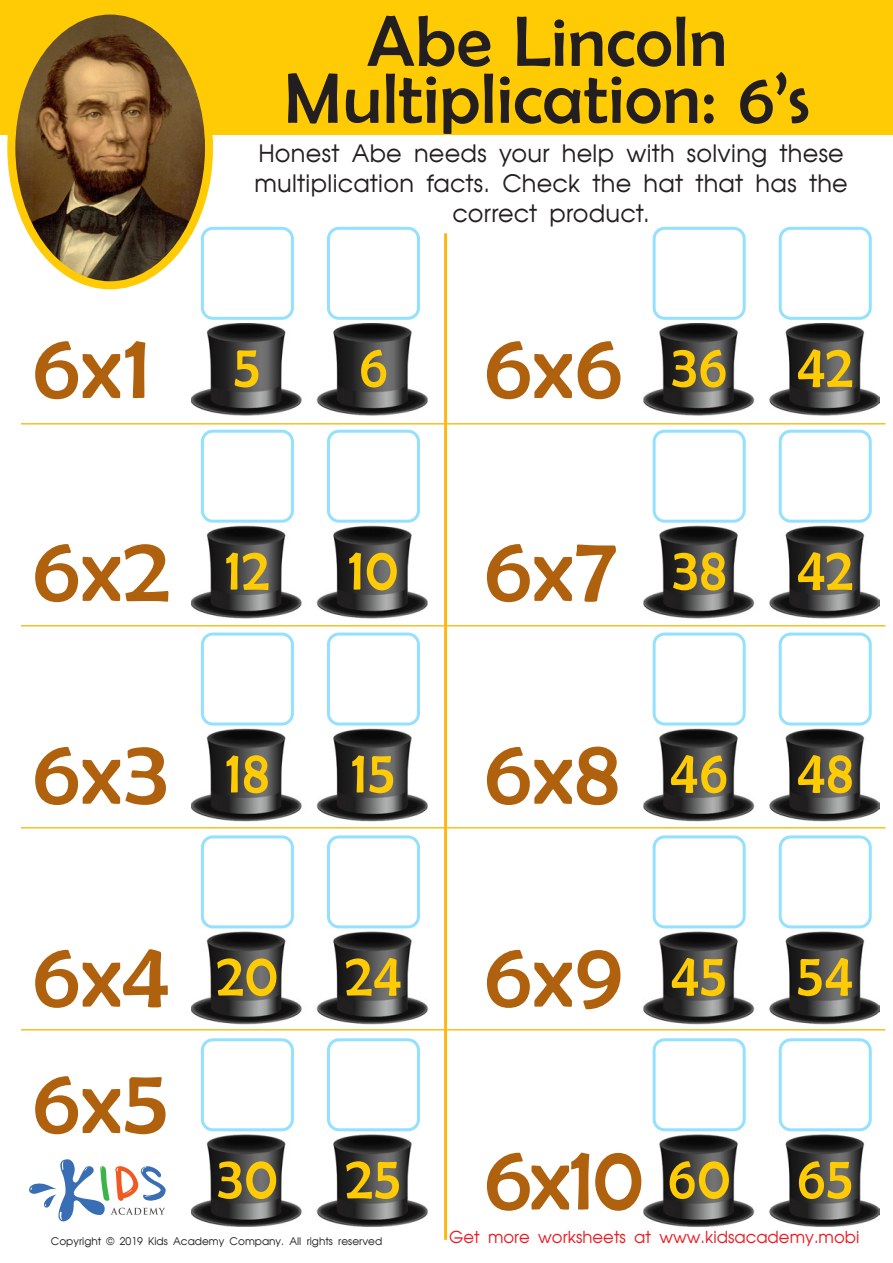
<style>
.page{position:relative;width:893px;height:1263px;background:#fff}
.page>*{position:absolute;margin:0;border:0;box-sizing:border-box;transform-origin:0 0}
.t1{font:94.5px "Berlin Sans FB";letter-spacing:.005em;color:#af610d}
.t2{font:72px/57px "Berlin Sans FB";letter-spacing:.01em;color:#231f20;text-align:center}
.t3{font:61.5px "Berlin Sans FB";letter-spacing:.025em;color:#ffcb05;scale:.9 1}
.t4{font:24px/30px "AG Avant Garde Cyr";letter-spacing:.01em;color:#231f20;text-align:center}
.t5{font:16.5px "AG Avant Garde Cyr";color:#ec1c24}
.t6{font:10.5px "AG Avant Garde Cyr";color:#231f20}
.s1{font-size:61.5px;color:#ffcb05}
.s2{font-size:94.5px;color:#af610d}
</style>
<div class="page">
<div style="left:0;top:0;width:892px;height:134px;background:#ffcb05"></div>
<img style="left:192px;top:323px;width:687px;height:903px">
<img style="left:8px;top:16px;width:198px;height:269px">
<div style="left:7px;top:7px;width:206px;height:282px;border:8px solid #ffcb05;border-radius:50%"></div>
<svg style="left:29px;top:1159px;width:137px;height:63px"></svg>
<div style="left:328px;top:431px;width:90px;height:90px;background:#fff;border-radius:10px"></div>
<div style="left:327px;top:430px;width:93px;height:93px;border:3px solid #93e0ff;border-radius:10px"></div>
<div style="left:202px;top:431px;width:90px;height:90px;background:#fff;border-radius:10px"></div>
<div style="left:201px;top:430px;width:93px;height:93px;border:3px solid #93e0ff;border-radius:10px"></div>
<div style="left:327px;top:227px;width:93px;height:93px;border:3px solid #93e0ff;border-radius:10px"></div>
<div style="left:202px;top:228px;width:90px;height:90px;background:#fff;border-radius:10px"></div>
<div style="left:201px;top:227px;width:93px;height:93px;border:3px solid #93e0ff;border-radius:10px"></div>
<div style="left:328px;top:837px;width:90px;height:90px;background:#fff;border-radius:10px"></div>
<div style="left:327px;top:835px;width:93px;height:93px;border:3px solid #93e0ff;border-radius:10px"></div>
<div style="left:202px;top:837px;width:90px;height:90px;background:#fff;border-radius:10px"></div>
<div style="left:201px;top:835px;width:93px;height:93px;border:3px solid #93e0ff;border-radius:10px"></div>
<div style="left:328px;top:634px;width:90px;height:90px;background:#fff;border-radius:10px"></div>
<div style="left:327px;top:633px;width:93px;height:93px;border:3px solid #93e0ff;border-radius:10px"></div>
<div style="left:202px;top:634px;width:90px;height:90px;background:#fff;border-radius:10px"></div>
<div style="left:201px;top:633px;width:93px;height:93px;border:3px solid #93e0ff;border-radius:10px"></div>
<div style="left:328px;top:1040px;width:90px;height:90px;background:#fff;border-radius:10px"></div>
<div style="left:327px;top:1038px;width:93px;height:93px;border:3px solid #93e0ff;border-radius:10px"></div>
<div style="left:202px;top:1040px;width:90px;height:90px;background:#fff;border-radius:10px"></div>
<div style="left:201px;top:1038px;width:93px;height:93px;border:3px solid #93e0ff;border-radius:10px"></div>
<div style="left:780px;top:431px;width:90px;height:90px;background:#fff;border-radius:10px"></div>
<div style="left:778px;top:430px;width:93px;height:93px;border:3px solid #93e0ff;border-radius:10px"></div>
<div style="left:654px;top:431px;width:90px;height:90px;background:#fff;border-radius:10px"></div>
<div style="left:652px;top:430px;width:93px;height:93px;border:3px solid #93e0ff;border-radius:10px"></div>
<div style="left:778px;top:227px;width:93px;height:93px;border:3px solid #93e0ff;border-radius:10px"></div>
<div style="left:652px;top:227px;width:93px;height:93px;border:3px solid #93e0ff;border-radius:10px"></div>
<div style="left:780px;top:634px;width:90px;height:90px;background:#fff;border-radius:10px"></div>
<div style="left:778px;top:633px;width:93px;height:93px;border:3px solid #93e0ff;border-radius:10px"></div>
<div style="left:654px;top:634px;width:90px;height:90px;background:#fff;border-radius:10px"></div>
<div style="left:652px;top:633px;width:93px;height:93px;border:3px solid #93e0ff;border-radius:10px"></div>
<div style="left:780px;top:1040px;width:90px;height:90px;background:#fff;border-radius:10px"></div>
<div style="left:778px;top:1038px;width:93px;height:93px;border:3px solid #93e0ff;border-radius:10px"></div>
<div style="left:654px;top:1040px;width:90px;height:90px;background:#fff;border-radius:10px"></div>
<div style="left:652px;top:1038px;width:93px;height:93px;border:3px solid #93e0ff;border-radius:10px"></div>
<div style="left:780px;top:837px;width:90px;height:90px;background:#fff;border-radius:10px"></div>
<div style="left:778px;top:835px;width:93px;height:93px;border:3px solid #93e0ff;border-radius:10px"></div>
<div style="left:654px;top:837px;width:90px;height:90px;background:#fff;border-radius:10px"></div>
<div style="left:652px;top:835px;width:93px;height:93px;border:3px solid #93e0ff;border-radius:10px"></div>
<hr style="left:444px;top:233px;width:3px;height:1007px;background:#fdb913">
<hr style="left:21px;top:423px;width:864px;height:2px;background:#fdb913">
<hr style="left:21px;top:625px;width:864px;height:2px;background:#fdb913">
<hr style="left:21px;top:827px;width:864px;height:2px;background:#fdb913">
<hr style="left:21px;top:1029px;width:864px;height:2px;background:#fdb913">
<h2 class="t2" style="left:284px;top:12px;width:527px">Abe Lincoln<br>Multiplication: 6’s</h2>
<p class="t4" style="left:254px;top:138px;width:594px">Honest Abe needs your help with solving these multiplication facts. Check the hat that has the correct product.</p>
<h1 class="t1" style="left:32px;top:313px;width:230px">6x1 <span class="s1">5</span></h1>
<h3 class="t3" style="left:359px;top:332px;width:33px">6</h3>
<h1 class="t1" style="left:32px;top:516px;width:239px">6x2 <span class="s1">12</span></h1>
<h3 class="t3" style="left:348px;top:534px;width:57px">10</h3>
<h1 class="t1" style="left:32px;top:719px;width:238px">6x3 <span class="s1">18</span></h1>
<h3 class="t3" style="left:351px;top:737px;width:50px">15</h3>
<h3 class="t3" style="left:32px;top:940px;width:412px"><span class="s2">6x4</span> 20 24</h3>
<h1 class="t1" style="left:32px;top:1048px;width:139px">6x5</h1>
<h3 class="t3" style="left:217px;top:1143px;width:206px">30 25</h3>
<h3 class="t3" style="left:484px;top:332px;width:411px"><span class="s2">6x6</span> 36 42</h3>
<h3 class="t3" style="left:484px;top:534px;width:411px"><span class="s2">6x7</span> 38 42</h3>
<h3 class="t3" style="left:484px;top:737px;width:411px"><span class="s2">6x8</span> 46 48</h3>
<h3 class="t3" style="left:484px;top:940px;width:411px"><span class="s2">6x9</span> 45 54</h3>
<h1 class="t1" style="left:484px;top:1125px;width:371px">6x10 <span class="s1">60 65</span></h1>
<p class="t6" style="left:51px;top:1235px;width:333px">Copyright © 2019 Kids Academy Company. All rights reserved</p>
<p class="t5" style="left:449px;top:1228px;width:412px">Get more worksheets at www.kidsacademy.mobi</p>
</div>
